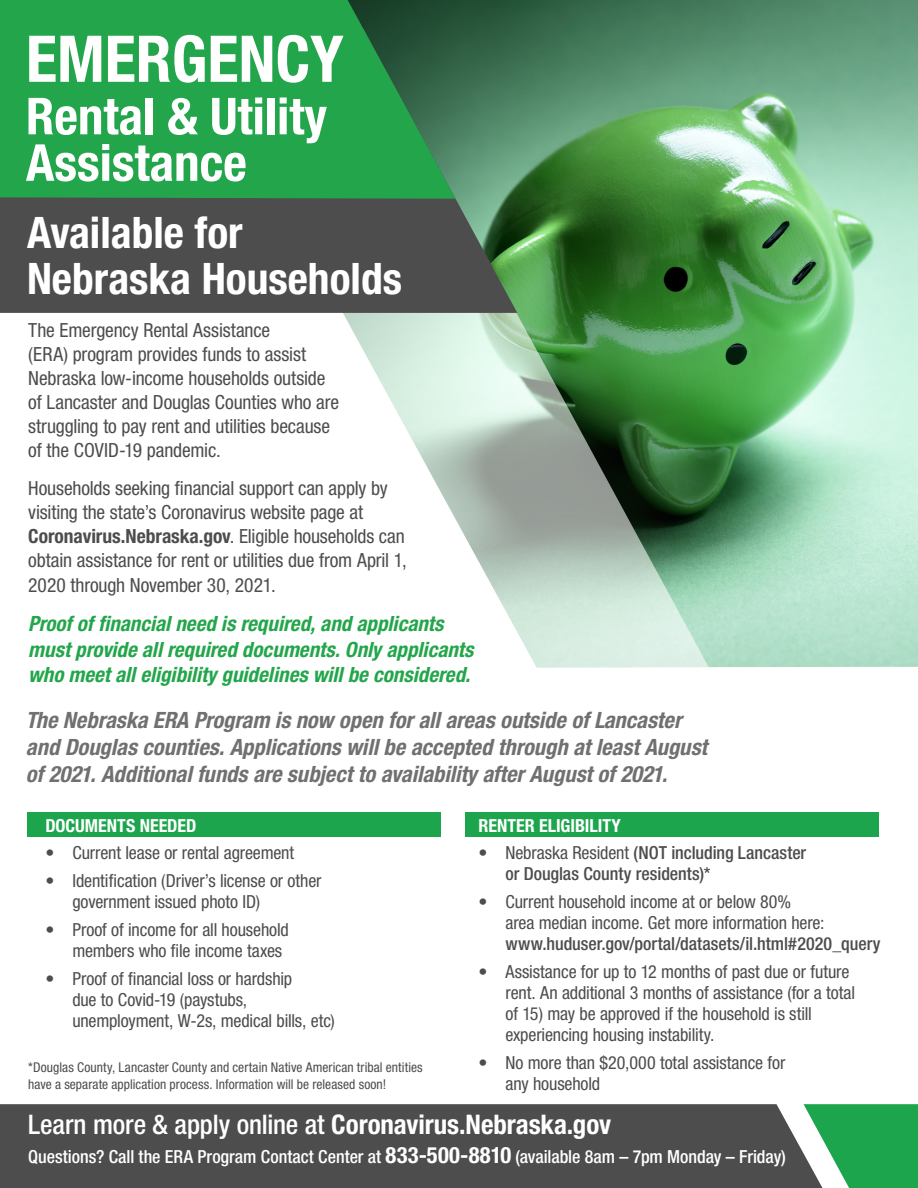
<style>
.page{position:relative;width:918px;height:1188px;background:#fff}
.page>*{position:absolute;margin:0;border:0;box-sizing:border-box;transform-origin:0 0}
.t1{font:700 condensed 64.5px "Helvetica Neue LT Std";color:#fff}
.t2{font:700 condensed 51px/46.5px "Helvetica Neue LT Std";color:#fff}
.t3{font:700 condensed 43.5px/46.5px "Helvetica Neue LT Std";color:#fff}
.t4{font:700 condensed 27px "Helvetica Neue LT Std";letter-spacing:-.005em;color:#fff}
.t5{font:italic 700 condensed 22.5px/27px "Helvetica Neue LT Std";color:#707070}
.t6{font:italic 700 condensed 21px/25.5px "Helvetica Neue LT Std";color:#23a64b}
.t7{font:condensed 19.5px/24px "Helvetica Neue LT Std";letter-spacing:-.005em;color:#4d4d4d}
.t8{font:condensed 18px/21px "Helvetica Neue LT Std";letter-spacing:-.005em;color:#4d4d4d}
.t9{font:500 condensed 18px "Helvetica Neue LT Std";letter-spacing:-.005em;color:#fff}
.t10{font:500 condensed 18px/21px "Helvetica Neue LT Std";letter-spacing:-.005em;color:#4d4d4d}
.t11{font:700 condensed 18px "Helvetica Neue LT Std";color:#fff}
.t12{font:condensed 13.5px/16.5px "Helvetica Neue LT Std";letter-spacing:.005em;color:#4d4d4d}
.s1{font-weight:700}
.s2{font-weight:400}
.s3{font-weight:500}
.s4{font-weight:700;font-size:22.5px}
</style>
<div class="page">
<img style="left:709px;top:0;width:209px;height:667px">
<svg style="left:343px;top:0;width:366px;height:667px"></svg>
<svg style="left:0;top:28px;width:517px;height:285px;background:#4d5750"></svg>
<svg style="left:0;top:0;width:456px;height:199px;background:#249c49"></svg>
<div style="left:27px;top:812px;width:413px;height:25px;background:#1ca54c"></div>
<div style="left:465px;top:812px;width:413px;height:25px;background:#1ca54c"></div>
<div style="left:0;top:1104px;width:804px;height:84px;background:#4d4d4d"></div>
<svg style="left:804px;top:1104px;width:114px;height:84px"></svg>
<p class="t1" style="left:26px;top:20px;width:319px">EMERGENCY</p>
<p class="t2" style="left:26px;top:92px;width:303px">Rental &amp; Utility<br>Assistance</p>
<p class="t3" style="left:27px;top:208px;width:377px">Available for<br>Nebraska Households</p>
<p class="t7" style="left:28px;top:318px;width:312px">The Emergency Rental Assistance<br>(ERA) program provides funds to assist Nebraska low-income households outside of Lancaster and Douglas Counties who are struggling to pay rent and utilities because of the COVID-19 pandemic.</p>
<p class="t7" style="left:28px;top:475px;width:380px">Households seeking financial support can apply by visiting the state’s Coronavirus website page at <span class="s1">Coronavirus.Nebraska.gov</span>. Eligible households can obtain assistance for rent or utilities due from April 1, 2020 through November 30, 2021.</p>
<p class="t6" style="left:28px;top:611px;width:447px">Proof of financial need is required, and applicants must provide all required documents. Only applicants who meet all eligibility guidelines will be considered.</p>
<p class="t5" style="left:26px;top:707px;width:683px">The Nebraska ERA Program is now open for all areas outside of Lancaster and Douglas counties. Applications will be accepted through at least August of 2021. Additional funds are subject to availability after August of 2021.</p>
<p class="t11" style="left:45px;top:814px;width:153px">DOCUMENTS NEEDED</p>
<p class="t8" style="left:45px;top:842px;width:250px">• Current lease or rental agreement</p>
<p class="t8" style="left:72px;top:870px;width:251px;text-indent:-27px">• Identification (Driver’s license or other government issued photo ID)</p>
<p class="t8" style="left:72px;top:919px;width:218px;text-indent:-27px">• Proof of income for all household members who file income taxes</p>
<p class="t8" style="left:72px;top:968px;width:264px;text-indent:-27px">• Proof of financial loss or hardship<br>due to Covid-19 (paystubs, unemployment, W-2s, medical bills, etc)</p>
<p class="t11" style="left:478px;top:814px;width:144px">RENTER ELIGIBILITY</p>
<p class="t10" style="left:505px;top:842px;width:302px;text-indent:-27px"><span class="s2">• Nebraska Resident</span> (NOT including Lancaster or Douglas County residents)*</p>
<p class="t8" style="left:505px;top:891px;width:377px;text-indent:-27px">• Current household income at or below 80%<br>area median income. Get more information here: <span class="s3">www.huduser.gov/portal/datasets/il.html#2020_query</span></p>
<p class="t8" style="left:505px;top:961px;width:351px;text-indent:-27px">• Assistance for up to 12 months of past due or future rent. An additional 3 months of assistance (for a total of 15) may be approved if the household is still experiencing housing instability.</p>
<p class="t8" style="left:505px;top:1052px;width:281px;text-indent:-27px">• No more than $20,000 total assistance for any household</p>
<p class="t12" style="left:28px;top:1059px;width:396px">*Douglas County, Lancaster County and certain Native American tribal entities have a separate application process. Information will be released soon!</p>
<p class="t4" style="left:28px;top:1108px;width:584px"><span class="s3">Learn more &amp; apply online at</span> Coronavirus.Nebraska.gov</p>
<p class="t9" style="left:28px;top:1146px;width:759px">Questions? Call the ERA Program Contact Center at <span class="s4">833-500-8810</span> (available 8am – 7pm Monday – Friday)</p>
</div>
